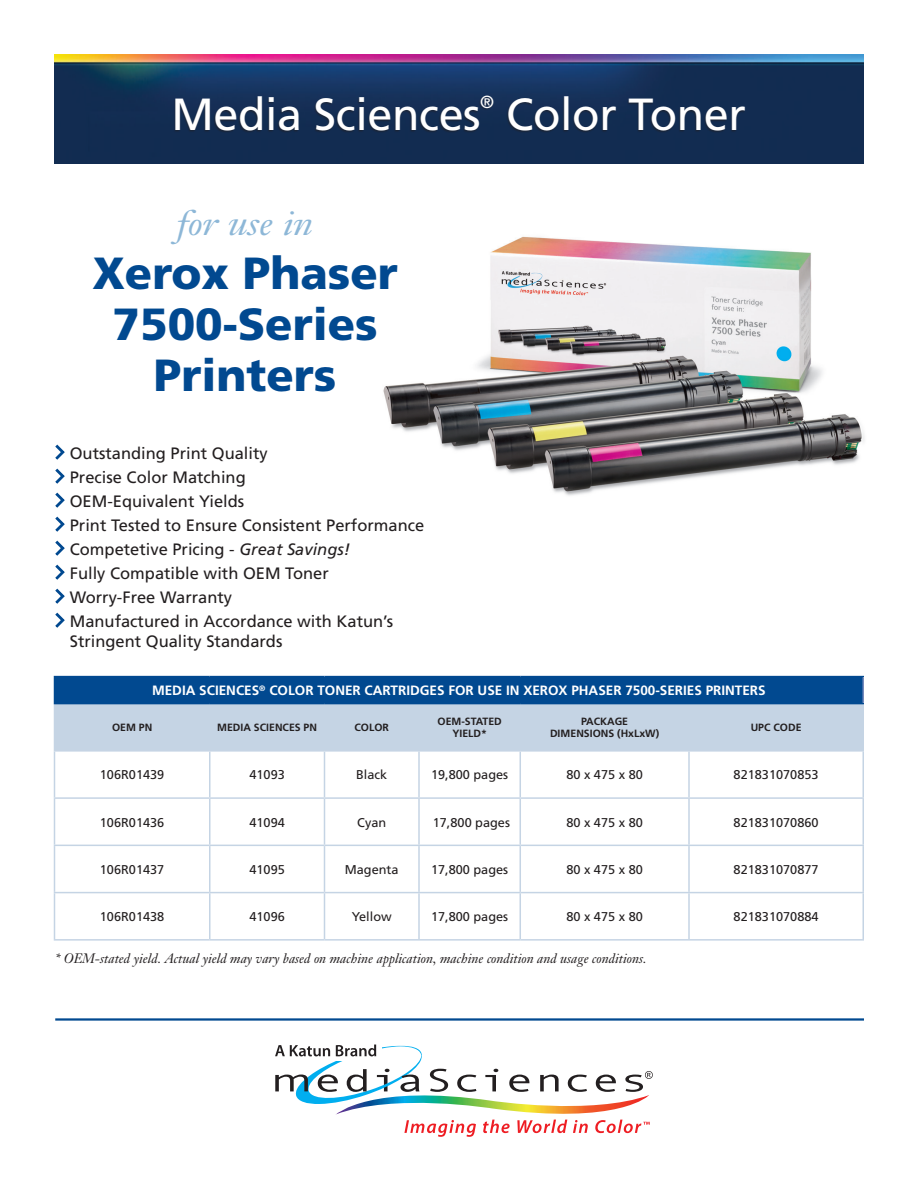
<style>
.page{position:relative;width:918px;height:1188px;background:#fff}
.page>*{position:absolute;margin:0;border:0;box-sizing:border-box;transform-origin:0 0}
.t1{font:900 45px/51px "Frutiger";color:#014990;text-align:center}
.t2{font:45px "Frutiger";letter-spacing:-.01em;color:#fff}
.t3{font:italic 34.5px "Janson Text";color:#8db7d7;scale:1.1 1}
.t4{font:17.55px "Frutiger";color:#fff}
.t5{font:16.5px/19.8px "Frutiger";color:#231f20}
.t6{font:italic 13.5px "Janson Text";color:#231f20}
.t7{font:700 13.5px "Frutiger";color:#fff}
.t8{font:12.75px "Frutiger";color:#231f20}
.t9{font:700 10.5px/12px "Frutiger";color:#231f20;text-align:center}
.s1{font-style:italic}
</style>
<div class="page">
<img style="left:383px;top:236px;width:482px;height:260px">
<img style="left:54px;top:54px;width:810px;height:109px">
<div style="left:173px;top:95px;width:572px;height:38px;background:#231f20;opacity:.5"></div>
<svg style="left:55px;top:752px;width:807px;height:187px"></svg>
<hr style="left:54px;top:750px;width:156px;height:2px;background:#c5d4e4">
<hr style="left:210px;top:750px;width:115px;height:2px;background:#c5d4e4">
<hr style="left:325px;top:750px;width:94px;height:2px;background:#c5d4e4">
<hr style="left:419px;top:750px;width:101px;height:2px;background:#c5d4e4">
<hr style="left:520px;top:750px;width:169px;height:2px;background:#c5d4e4">
<hr style="left:689px;top:750px;width:175px;height:2px;background:#c5d4e4">
<hr style="left:862px;top:704px;width:2px;height:46px;background:#c5d4e4">
<hr style="left:54px;top:752px;width:1px;height:45px;background:#c5d4e4">
<hr style="left:209px;top:752px;width:2px;height:45px;background:#c5d4e4">
<hr style="left:324px;top:752px;width:1px;height:45px;background:#c5d4e4">
<hr style="left:418px;top:752px;width:2px;height:45px;background:#c5d4e4">
<hr style="left:520px;top:752px;width:1px;height:45px;background:#c5d4e4">
<hr style="left:688px;top:752px;width:2px;height:45px;background:#c5d4e4">
<hr style="left:862px;top:752px;width:2px;height:45px;background:#c5d4e4">
<hr style="left:54px;top:797px;width:156px;height:2px;background:#c5d4e4">
<hr style="left:54px;top:799px;width:1px;height:46px;background:#c5d4e4">
<hr style="left:210px;top:797px;width:115px;height:2px;background:#c5d4e4">
<hr style="left:209px;top:799px;width:2px;height:46px;background:#c5d4e4">
<hr style="left:325px;top:797px;width:94px;height:2px;background:#c5d4e4">
<hr style="left:324px;top:799px;width:1px;height:46px;background:#c5d4e4">
<hr style="left:419px;top:797px;width:101px;height:2px;background:#c5d4e4">
<hr style="left:418px;top:799px;width:2px;height:46px;background:#c5d4e4">
<hr style="left:520px;top:797px;width:169px;height:2px;background:#c5d4e4">
<hr style="left:520px;top:799px;width:1px;height:46px;background:#c5d4e4">
<hr style="left:689px;top:797px;width:175px;height:2px;background:#c5d4e4">
<hr style="left:688px;top:799px;width:2px;height:46px;background:#c5d4e4">
<hr style="left:862px;top:799px;width:2px;height:46px;background:#c5d4e4">
<hr style="left:54px;top:845px;width:156px;height:1px;background:#c5d4e4">
<hr style="left:54px;top:846px;width:1px;height:46px;background:#c5d4e4">
<hr style="left:210px;top:845px;width:115px;height:1px;background:#c5d4e4">
<hr style="left:209px;top:846px;width:2px;height:46px;background:#c5d4e4">
<hr style="left:325px;top:845px;width:94px;height:1px;background:#c5d4e4">
<hr style="left:324px;top:846px;width:1px;height:46px;background:#c5d4e4">
<hr style="left:419px;top:845px;width:101px;height:1px;background:#c5d4e4">
<hr style="left:418px;top:846px;width:2px;height:46px;background:#c5d4e4">
<hr style="left:520px;top:845px;width:169px;height:1px;background:#c5d4e4">
<hr style="left:520px;top:846px;width:1px;height:46px;background:#c5d4e4">
<hr style="left:689px;top:845px;width:175px;height:1px;background:#c5d4e4">
<hr style="left:688px;top:846px;width:2px;height:46px;background:#c5d4e4">
<hr style="left:862px;top:846px;width:2px;height:46px;background:#c5d4e4">
<hr style="left:54px;top:892px;width:156px;height:1px;background:#c5d4e4">
<hr style="left:54px;top:893px;width:1px;height:46px;background:#c5d4e4">
<hr style="left:210px;top:892px;width:115px;height:1px;background:#c5d4e4">
<hr style="left:209px;top:893px;width:2px;height:46px;background:#c5d4e4">
<hr style="left:325px;top:892px;width:94px;height:1px;background:#c5d4e4">
<hr style="left:324px;top:893px;width:1px;height:46px;background:#c5d4e4">
<hr style="left:419px;top:892px;width:101px;height:1px;background:#c5d4e4">
<hr style="left:418px;top:893px;width:2px;height:46px;background:#c5d4e4">
<hr style="left:520px;top:892px;width:169px;height:1px;background:#c5d4e4">
<hr style="left:520px;top:893px;width:1px;height:46px;background:#c5d4e4">
<hr style="left:689px;top:892px;width:175px;height:1px;background:#c5d4e4">
<hr style="left:688px;top:893px;width:2px;height:46px;background:#c5d4e4">
<hr style="left:862px;top:893px;width:2px;height:46px;background:#c5d4e4">
<hr style="left:54px;top:939px;width:156px;height:2px;background:#c5d4e4">
<hr style="left:210px;top:939px;width:115px;height:2px;background:#c5d4e4">
<hr style="left:325px;top:939px;width:94px;height:2px;background:#c5d4e4">
<hr style="left:419px;top:939px;width:101px;height:2px;background:#c5d4e4">
<hr style="left:520px;top:939px;width:169px;height:2px;background:#c5d4e4">
<hr style="left:689px;top:939px;width:175px;height:2px;background:#c5d4e4">
<hr style="left:54px;top:676px;width:156px;height:1px;background:#014990">
<svg style="left:54px;top:677px;width:809px;height:73px;background:#7da1c5"></svg>
<hr style="left:210px;top:676px;width:115px;height:1px;background:#014990">
<hr style="left:325px;top:676px;width:94px;height:1px;background:#014990">
<hr style="left:419px;top:676px;width:101px;height:1px;background:#014990">
<hr style="left:520px;top:676px;width:169px;height:1px;background:#014990">
<hr style="left:689px;top:676px;width:175px;height:1px;background:#014990">
<hr style="left:54px;top:703px;width:156px;height:1px;background:#014990">
<hr style="left:210px;top:703px;width:115px;height:1px;background:#014990">
<hr style="left:325px;top:703px;width:94px;height:1px;background:#014990">
<hr style="left:419px;top:703px;width:101px;height:1px;background:#014990">
<hr style="left:520px;top:703px;width:169px;height:1px;background:#014990">
<hr style="left:689px;top:703px;width:175px;height:1px;background:#014990">
<hr style="left:862px;top:677px;width:2px;height:26px;background:#788bbc">
<svg style="left:55px;top:444px;width:10px;height:16px"></svg>
<svg style="left:55px;top:468px;width:10px;height:16px"></svg>
<svg style="left:55px;top:492px;width:10px;height:16px"></svg>
<svg style="left:55px;top:516px;width:10px;height:16px"></svg>
<svg style="left:55px;top:540px;width:10px;height:16px"></svg>
<svg style="left:55px;top:564px;width:10px;height:16px"></svg>
<svg style="left:55px;top:588px;width:10px;height:16px"></svg>
<svg style="left:55px;top:612px;width:10px;height:16px"></svg>
<hr style="left:55px;top:1018px;width:809px;height:3px;background:#014990">
<svg style="left:275px;top:1045px;width:378px;height:92px"></svg>
<p class="t2" style="left:172px;top:88px;width:311px">Media Sciences</p>
<p class="t4" style="left:480px;top:91px;width:15px">®</p>
<p class="t2" style="left:506px;top:88px;width:241px">Color Toner</p>
<p class="t3" style="left:177px;top:202px;width:125px">for use in</p>
<p class="t1" style="left:92px;top:247px;width:307px">Xerox Phaser<br>7500-Series</p>
<p class="t1" style="left:154px;top:349px;width:184px">Printers</p>
<p class="t5" style="left:70px;top:444px;width:200px">Outstanding Print Quality</p>
<p class="t5" style="left:70px;top:468px;width:178px">Precise Color Matching</p>
<p class="t5" style="left:70px;top:492px;width:176px">OEM-Equivalent Yields</p>
<p class="t5" style="left:70px;top:516px;width:356px">Print Tested to Ensure Consistent Performance</p>
<p class="t5" style="left:70px;top:540px;width:282px">Competetive Pricing - <span class="s1">Great Savings!</span></p>
<p class="t5" style="left:70px;top:564px;width:261px">Fully Compatible with OEM Toner</p>
<p class="t5" style="left:70px;top:588px;width:164px">Worry-Free Warranty</p>
<p class="t5" style="left:70px;top:612px;width:325px">Manufactured in Accordance with Katun’s<br>Stringent Quality Standards</p>
<p class="t7" style="left:152px;top:683px;width:615px">MEDIA SCIENCES<sup>®</sup> COLOR TONER CARTRIDGES FOR USE IN XEROX PHASER 7500-SERIES PRINTERS</p>
<p class="t9" style="left:112px;top:722px;width:42px">OEM PN</p>
<p class="t9" style="left:217px;top:722px;width:101px">MEDIA SCIENCES PN</p>
<p class="t9" style="left:355px;top:722px;width:36px">COLOR</p>
<p class="t9" style="left:438px;top:716px;width:66px">OEM-STATED<br>YIELD*</p>
<p class="t9" style="left:581px;top:716px;width:49px">PACKAGE</p>
<p class="t9" style="left:550px;top:728px;width:111px">DIMENSIONS (HxLxW)</p>
<p class="t9" style="left:751px;top:722px;width:52px">UPC CODE</p>
<p class="t8" style="left:100px;top:768px;width:66px">106R01439</p>
<p class="t8" style="left:249px;top:768px;width:37px">41093</p>
<p class="t8" style="left:356px;top:768px;width:33px">Black</p>
<p class="t8" style="left:431px;top:768px;width:79px">19,800 pages</p>
<p class="t8" style="left:566px;top:768px;width:78px">80 x 475 x 80</p>
<p class="t8" style="left:734px;top:768px;width:87px">821831070853</p>
<p class="t8" style="left:100px;top:815px;width:66px">106R01436</p>
<p class="t8" style="left:249px;top:815px;width:37px">41094</p>
<p class="t8" style="left:357px;top:815px;width:31px">Cyan</p>
<p class="t8" style="left:433px;top:815px;width:79px">17,800 pages</p>
<p class="t8" style="left:566px;top:815px;width:78px">80 x 475 x 80</p>
<p class="t8" style="left:734px;top:815px;width:87px">821831070860</p>
<p class="t8" style="left:100px;top:862px;width:66px">106R01437</p>
<p class="t8" style="left:249px;top:862px;width:37px">41095</p>
<p class="t8" style="left:345px;top:862px;width:55px">Magenta</p>
<p class="t8" style="left:431px;top:862px;width:79px">17,800 pages</p>
<p class="t8" style="left:566px;top:862px;width:78px">80 x 475 x 80</p>
<p class="t8" style="left:734px;top:862px;width:87px">821831070877</p>
<p class="t8" style="left:100px;top:909px;width:66px">106R01438</p>
<p class="t8" style="left:249px;top:909px;width:37px">41096</p>
<p class="t8" style="left:352px;top:909px;width:42px">Yellow</p>
<p class="t8" style="left:431px;top:909px;width:79px">17,800 pages</p>
<p class="t8" style="left:566px;top:909px;width:78px">80 x 475 x 80</p>
<p class="t8" style="left:734px;top:909px;width:87px">821831070884</p>
<p class="t6" style="left:55px;top:950px;width:593px">* OEM-stated yield. Actual yield may vary based on machine application, machine condition and usage conditions.</p>
</div>
